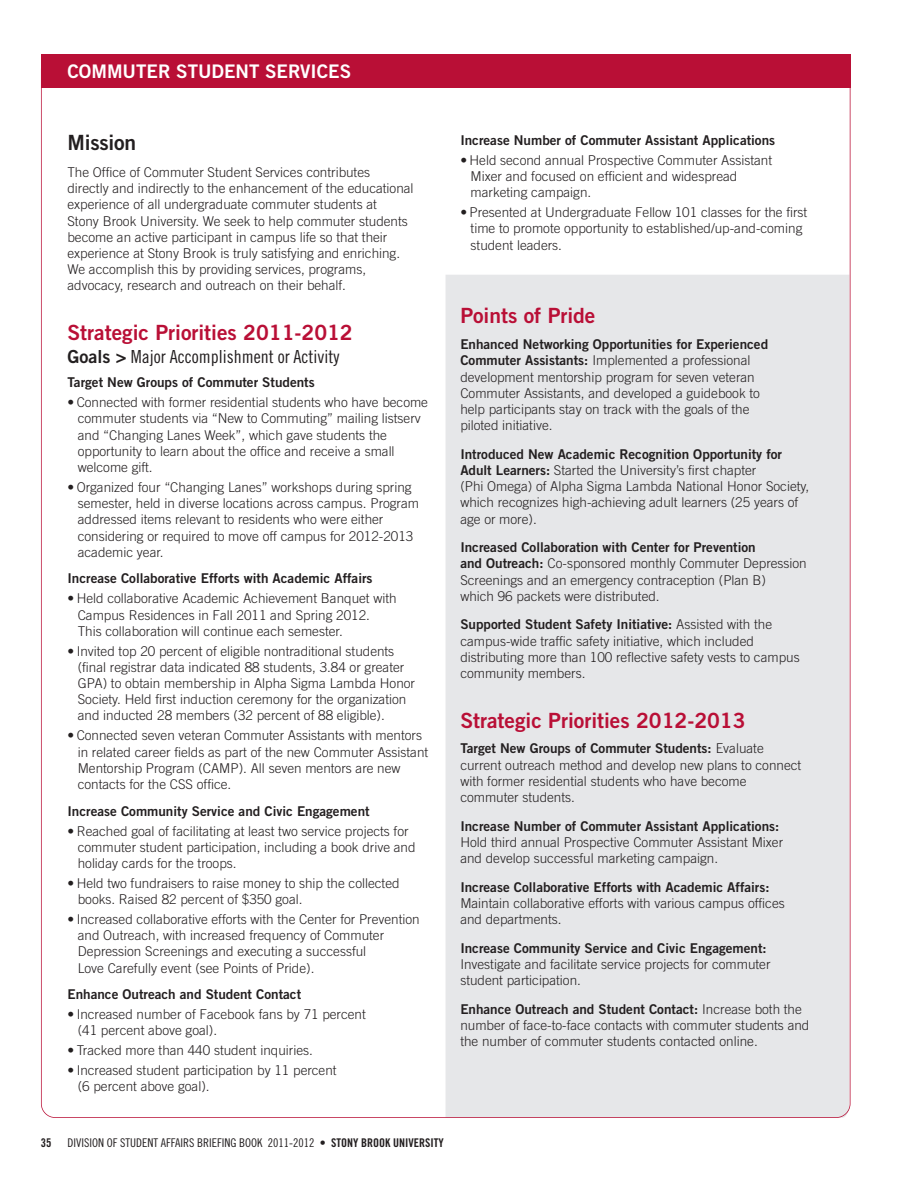
<style>
.page{position:relative;width:918px;height:1188px;background:#fff}
.page>*{position:absolute;margin:0;border:0;box-sizing:border-box;transform-origin:0 0}
.t1{font:21px "Trade Gothic Bold Two";color:#b90f36}
.t2{font:21px "Trade Gothic Bold Two";letter-spacing:-.01em;color:#231f20}
.t3{font:18.75px "Trade Gothic Bold Two";color:#fff}
.t4{font:18px "Trade Gothic Cond Eighteen";color:#231f20}
.t5{font:300 13.5px/16.2px "Trade Gothic";color:#231f20}
.t6{font:13.5px "Trade Gothic Bold Two";color:#231f20}
.t7{font:12px "Trade Gothic Cond Eighteen";color:#231f20}
.t8{font:12px "Trade Gothic Bold Cond Twenty";color:#231f20}
.s1{font-family:"Trade Gothic Bold Two"}
.s2{font-family:"Trade Gothic Bold Two";font-weight:400}
.s3{font-family:"Trade Gothic";font-weight:300}
.s4{font-family:"Trade Gothic Bold Cond Twenty"}
</style>
<div class="page">
<div style="left:446px;top:275px;width:402px;height:843px;background:#e6e7e9"></div>
<div style="left:41px;top:54px;width:810px;height:34px;background:#b90f36"></div>
<h2 class="t3" style="left:68px;top:64px;width:285px">COMMUTER STUDENT SERVICES</h2>
<h1 class="t2" style="left:68px;top:135px;width:70px">Mission</h1>
<p class="t5" style="left:68px;top:165px;width:348px">The Office of Commuter Student Services contributes directly and indirectly to the enhancement of the educational experience of all undergraduate commuter students at<br>Stony Brook University. We seek to help commuter students become an active participant in campus life so that their experience at Stony Brook is truly satisfying and enriching.<br>We accomplish this by providing services, programs, advocacy, research and outreach on their behalf.</p>
<h1 class="t1" style="left:68px;top:325px;width:287px">Strategic Priorities 2011-2012</h1>
<h3 class="t4" style="left:68px;top:350px;width:274px"><span class="s1">Goals &gt;</span> Major Accomplishment or Activity</h3>
<p class="t6" style="left:68px;top:378px;width:249px">Target New Groups of Commuter Students</p>
<p class="t5" style="left:78px;top:396px;width:352px;text-indent:-10px">• Connected with former residential students who have become commuter students via “New to Commuting” mailing listserv and “Changing Lanes Week”, which gave students the opportunity to learn about the office and receive a small welcome gift.</p>
<p class="t5" style="left:78px;top:480px;width:343px;text-indent:-10px">• Organized four “Changing Lanes” workshops during spring semester, held in diverse locations across campus. Program addressed items relevant to residents who were either considering or required to move off campus for 2012-2013 academic year.</p>
<p class="t6" style="left:68px;top:574px;width:307px">Increase Collaborative Efforts with Academic Affairs</p>
<p class="t5" style="left:78px;top:592px;width:320px;text-indent:-10px">• Held collaborative Academic Achievement Banquet with<br>Campus Residences in Fall 2011 and Spring 2012.<br>This collaboration will continue each semester.</p>
<p class="t5" style="left:78px;top:644px;width:339px;text-indent:-10px">• Invited top 20 percent of eligible nontraditional students (final registrar data indicated 88 students, 3.84 or greater GPA) to obtain membership in Alpha Sigma Lambda Honor Society. Held first induction ceremony for the organization and inducted 28 members (32 percent of 88 eligible).</p>
<p class="t5" style="left:78px;top:729px;width:352px;text-indent:-10px">• Connected seven veteran Commuter Assistants with mentors in related career fields as part of the new Commuter Assistant Mentorship Program (CAMP). All seven mentors are new contacts for the CSS office.</p>
<p class="t6" style="left:67px;top:806px;width:304px">Increase Community Service and Civic Engagement</p>
<p class="t5" style="left:78px;top:824px;width:339px;text-indent:-10px">• Reached goal of facilitating at least two service projects for commuter student participation, including a book drive and holiday cards for the troops.</p>
<p class="t5" style="left:78px;top:876px;width:323px;text-indent:-10px">• Held two fundraisers to raise money to ship the collected books. Raised 82 percent of $350 goal.</p>
<p class="t5" style="left:78px;top:912px;width:344px;text-indent:-10px">• Increased collaborative efforts with the Center for Prevention and Outreach, with increased frequency of Commuter Depression Screenings and executing a successful<br>Love Carefully event (see Points of Pride).</p>
<p class="t6" style="left:67px;top:989px;width:235px">Enhance Outreach and Student Contact</p>
<p class="t5" style="left:78px;top:1007px;width:290px;text-indent:-10px">• Increased number of Facebook fans by 71 percent (41 percent above goal).</p>
<p class="t5" style="left:67px;top:1044px;width:247px">• Tracked more than 440 student inquiries.</p>
<p class="t5" style="left:78px;top:1064px;width:260px;text-indent:-10px">• Increased student participation by 11 percent (6 percent above goal).</p>
<p class="t6" style="left:460px;top:135px;width:316px">Increase Number of Commuter Assistant Applications</p>
<p class="t5" style="left:471px;top:153px;width:303px;text-indent:-10px">• Held second annual Prospective Commuter Assistant<br>Mixer and focused on efficient and widespread marketing campaign.</p>
<p class="t5" style="left:471px;top:205px;width:338px;text-indent:-10px">• Presented at Undergraduate Fellow 101 classes for the first time to promote opportunity to established/up-and-coming student leaders.</p>
<h1 class="t1" style="left:460px;top:308px;width:137px">Points of Pride</h1>
<p class="t6" style="left:460px;top:339px;width:309px">Enhanced Networking Opportunities for Experienced</p>
<p class="t5" style="left:460px;top:354px;width:301px"><span class="s2">Commuter Assistants:</span> Implemented a professional development mentorship program for seven veteran Commuter Assistants, and developed a guidebook to help participants stay on track with the goals of the piloted initiative.</p>
<p class="t6" style="left:460px;top:449px;width:323px">Introduced New Academic Recognition Opportunity for</p>
<p class="t5" style="left:460px;top:463px;width:350px"><span class="s2">Adult Learners:</span> Started the University’s first chapter<br>(Phi Omega) of Alpha Sigma Lambda National Honor Society, which recognizes high-achieving adult learners (25 years of age or more).</p>
<p class="t6" style="left:460px;top:543px;width:297px">Increased Collaboration with Center for Prevention</p>
<p class="t5" style="left:460px;top:557px;width:348px"><span class="s2">and Outreach:</span> Co-sponsored monthly Commuter Depression<br>Screenings and an emergency contraception (Plan B)<br>which 96 packets were distributed.</p>
<p class="t6" style="left:460px;top:620px;width:313px">Supported Student Safety Initiative: <span class="s3">Assisted with the</span></p>
<p class="t5" style="left:460px;top:634px;width:341px">campus-wide traffic safety initiative, which included distributing more than 100 reflective safety vests to campus community members.</p>
<h1 class="t1" style="left:460px;top:713px;width:287px">Strategic Priorities 2012-2013</h1>
<p class="t6" style="left:460px;top:744px;width:305px">Target New Groups of Commuter Students: <span class="s3">Evaluate</span></p>
<p class="t5" style="left:460px;top:758px;width:342px">current outreach method and develop new plans to connect with former residential students who have become commuter students.</p>
<p class="t6" style="left:460px;top:821px;width:320px">Increase Number of Commuter Assistant Applications:</p>
<p class="t5" style="left:460px;top:835px;width:324px">Hold third annual Prospective Commuter Assistant Mixer and develop successful marketing campaign.</p>
<p class="t6" style="left:460px;top:882px;width:311px">Increase Collaborative Efforts with Academic Affairs:</p>
<p class="t5" style="left:460px;top:896px;width:326px">Maintain collaborative efforts with various campus offices and departments.</p>
<p class="t6" style="left:460px;top:943px;width:308px">Increase Community Service and Civic Engagement:</p>
<p class="t5" style="left:460px;top:957px;width:312px">Investigate and facilitate service projects for commuter student participation.</p>
<p class="t6" style="left:460px;top:1004px;width:343px">Enhance Outreach and Student Contact: <span class="s3">Increase both the</span></p>
<p class="t5" style="left:460px;top:1018px;width:351px">number of face-to-face contacts with commuter students and the number of commuter students contacted online.</p>
<p class="t8" style="left:41px;top:1139px;width:12px">35</p>
<p class="t7" style="left:68px;top:1139px;width:378px">DIVISION OF STUDENT AFFAIRS BRIEFING BOOK 2011-2012 • <span class="s4">STONY BROOK UNIVERSITY</span></p>
</div>
